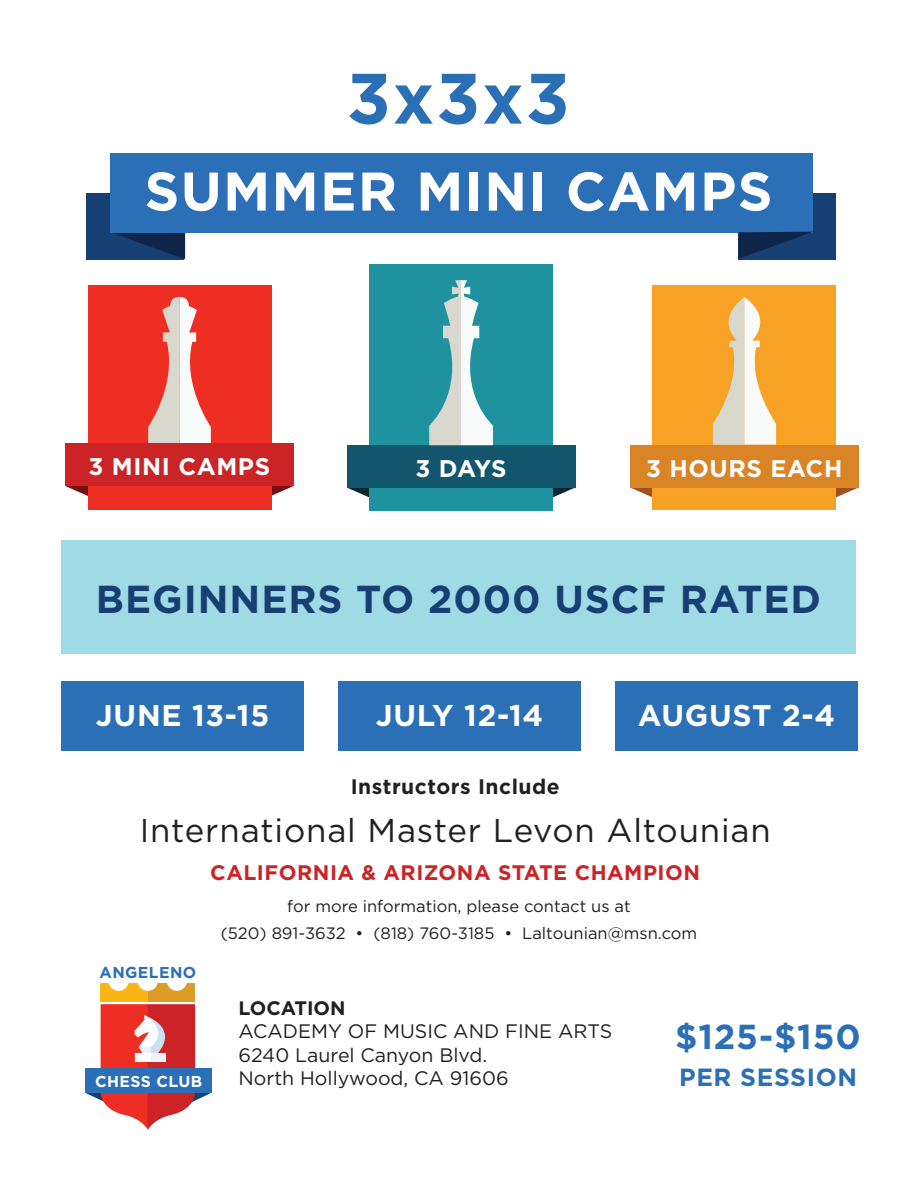
<style>
.page{position:relative;width:918px;height:1188px;background:#fff}
.page>*{position:absolute;margin:0;border:0;box-sizing:border-box;transform-origin:0 0}
.t1{font:700 71.25px "Gotham";letter-spacing:.025em;color:#2b6fb7}
.t2{font:700 54.3px "Gotham";letter-spacing:.025em;color:#fff}
.t3{font:700 39px "Gotham";letter-spacing:.025em;color:#163f74}
.t4{font:700 34.65px "Gotham";letter-spacing:.025em;color:#2b6fb7}
.t5{font:33px "Gotham";letter-spacing:.025em;color:#231f20}
.t6{font:700 30px "Gotham";letter-spacing:.025em;color:#fff}
.t7{font:700 24.75px "Gotham";letter-spacing:.025em;color:#2b6fb7}
.t8{font:700 24.15px "Gotham";letter-spacing:.025em;color:#fff}
.t9{font:700 21px "Gotham";letter-spacing:.025em;color:#cb2326}
.t10{font:700 21px "Gotham";letter-spacing:.025em;color:#231f20}
.t11{font:19.5px/23.4px "Gotham";color:#231f20}
.t12{font:700 19.5px "Gotham";color:#231f20}
.t13{font:16.5px/27px "Gotham";color:#231f20;text-align:center}
.t14{font:700 15.75px "Gotham";letter-spacing:.025em;color:#fff}
.t15{font:700 15.75px "Gotham";letter-spacing:.025em;color:#2b6fb7}
</style>
<div class="page">
<svg style="left:85px;top:1004px;width:127px;height:126px"></svg>
<div style="left:150px;top:1053px;width:16px;height:9px;background:#eaf3fa"></div>
<div style="left:135px;top:1053px;width:15px;height:9px;background:#fff"></div>
<div style="left:148px;top:983px;width:47px;height:19px;background:#dd9c25"></div>
<div style="left:101px;top:983px;width:47px;height:19px;background:#fbb515"></div>
<div style="left:108px;top:971px;width:21px;height:20px;background:#fff;border-radius:50%"></div>
<div style="left:138px;top:971px;width:20px;height:20px;background:#fff;border-radius:50%"></div>
<div style="left:167px;top:971px;width:20px;height:20px;background:#fff;border-radius:50%"></div>
<div style="left:739px;top:193px;width:97px;height:66px;background:#163f74"></div>
<div style="left:86px;top:193px;width:98px;height:66px;background:#163f74"></div>
<svg style="left:110px;top:232px;width:75px;height:27px"></svg>
<div style="left:110px;top:153px;width:702px;height:79px;background:#2b6fb7"></div>
<svg style="left:65px;top:486px;width:23px;height:10px"></svg>
<svg style="left:271px;top:486px;width:23px;height:11px"></svg>
<div style="left:88px;top:285px;width:183px;height:225px;background:#ee2e22"></div>
<svg style="left:148px;top:296px;width:63px;height:148px"></svg>
<div style="left:65px;top:444px;width:229px;height:42px;background:#cb2326"></div>
<svg style="left:631px;top:488px;width:22px;height:10px"></svg>
<svg style="left:836px;top:488px;width:22px;height:10px"></svg>
<div style="left:653px;top:285px;width:183px;height:225px;background:#f7a224"></div>
<svg style="left:713px;top:297px;width:63px;height:148px"></svg>
<div style="left:630px;top:445px;width:229px;height:43px;background:#db8426"></div>
<svg style="left:348px;top:488px;width:22px;height:10px"></svg>
<svg style="left:553px;top:488px;width:21px;height:10px"></svg>
<div style="left:370px;top:264px;width:183px;height:246px;background:#1e929e"></div>
<div style="left:347px;top:445px;width:229px;height:43px;background:#13556d"></div>
<svg style="left:429px;top:280px;width:64px;height:165px"></svg>
<div style="left:62px;top:540px;width:794px;height:114px;background:#a0dae4"></div>
<div style="left:62px;top:681px;width:242px;height:70px;background:#2b6fb7"></div>
<div style="left:338px;top:681px;width:243px;height:70px;background:#2b6fb7"></div>
<div style="left:615px;top:681px;width:243px;height:70px;background:#2b6fb7"></div>
<svg style="left:738px;top:232px;width:75px;height:27px"></svg>
<h1 class="t1" style="left:347px;top:57px;width:225px">3x3x3</h1>
<h2 class="t2" style="left:145px;top:160px;width:629px">SUMMER MINI CAMPS</h2>
<h3 class="t8" style="left:89px;top:453px;width:183px">3 MINI CAMPS</h3>
<h3 class="t8" style="left:415px;top:454px;width:93px">3 DAYS</h3>
<h3 class="t8" style="left:646px;top:454px;width:198px">3 HOURS EACH</h3>
<h3 class="t3" style="left:96px;top:576px;width:727px">BEGINNERS TO 2000 USCF RATED</h3>
<h3 class="t6" style="left:96px;top:698px;width:175px">JUNE 13-15</h3>
<h3 class="t6" style="left:376px;top:698px;width:169px">JULY 12-14</h3>
<h3 class="t6" style="left:638px;top:698px;width:199px">AUGUST 2-4</h3>
<p class="t10" style="left:351px;top:775px;width:211px">Instructors Include</p>
<h3 class="t5" style="left:140px;top:812px;width:633px">International Master Levon Altounian</h3>
<p class="t9" style="left:210px;top:860px;width:491px">CALIFORNIA &amp; ARIZONA STATE CHAMPION</p>
<p class="t15" style="left:99px;top:963px;width:98px">ANGELENO</p>
<p class="t14" style="left:95px;top:1072px;width:109px">CHESS CLUB</p>
<p class="t13" style="left:221px;top:892px;width:478px">for more information, please contact us at<br>(520) 891-3632 • (818) 760-3185 • Laltounian@msn.com</p>
<p class="t12" style="left:239px;top:997px;width:109px">LOCATION</p>
<p class="t11" style="left:239px;top:1019px;width:375px">ACADEMY OF MUSIC AND FINE ARTS<br>6240 Laurel Canyon Blvd.<br>North Hollywood, CA 91606</p>
<h3 class="t4" style="left:675px;top:1016px;width:187px">$125-$150</h3>
<h3 class="t7" style="left:679px;top:1063px;width:179px">PER SESSION</h3>
</div>
